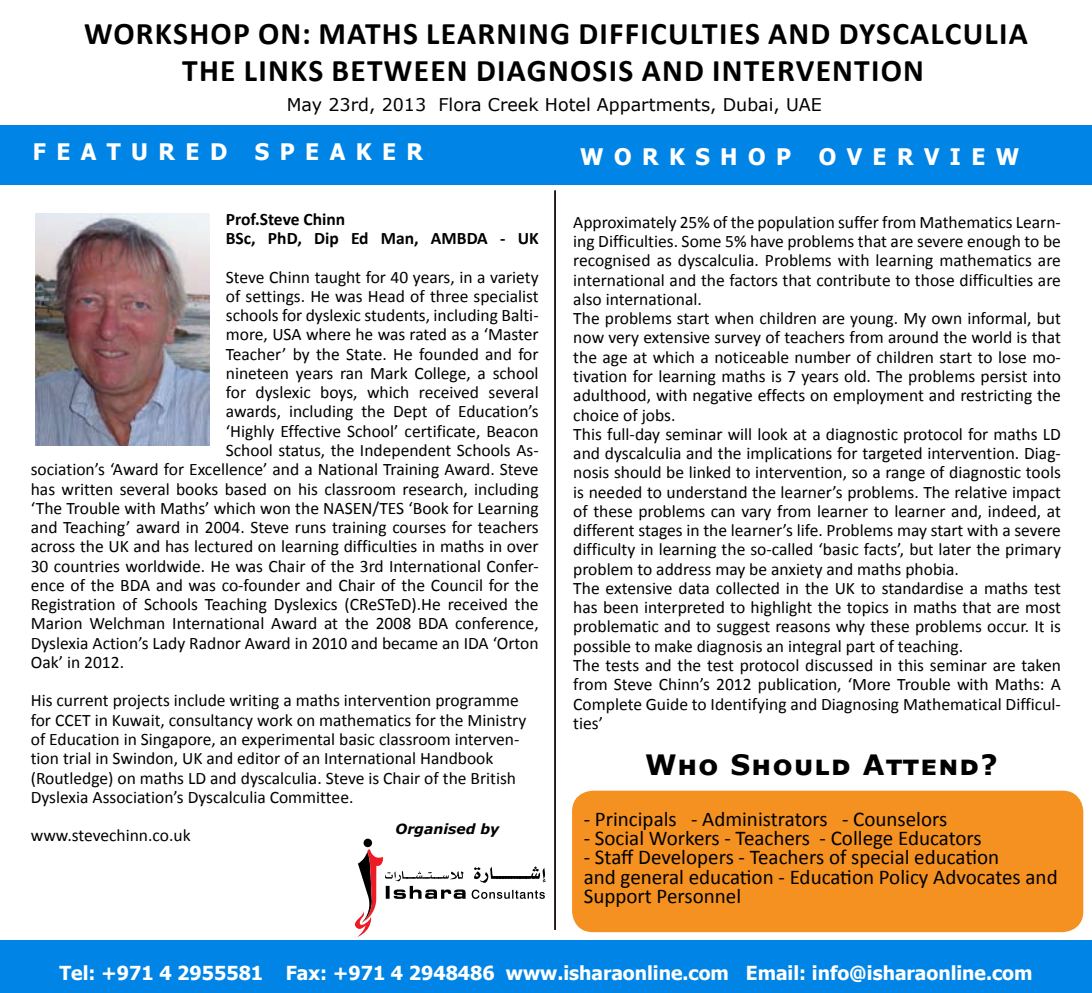
<style>
.page{position:relative;width:1092px;height:993px;background:#fff}
.page>*{position:absolute;margin:0;border:0;box-sizing:border-box;transform-origin:0 0}
.t1{font:700 31.5px/37.8px "Calibri";letter-spacing:.04em;color:#000;text-align:center}
.t2{font:700 28px "Verdana";letter-spacing:.04em;color:#000}
.t3{font:700 22.75px "Tahoma";letter-spacing:.46em;color:#fff}
.t4{font:21px/19.2px "Calibri";color:#000}
.t5{font:700 19.25px "Tahoma";color:#fff}
.t6{font:17.5px/19.2px "Calibri";color:#000}
.t7{font:17.5px "Verdana";color:#000}
.t8{font:700 17.5px "Calibri";color:#000}
.t9{font:italic 700 14px "Verdana";color:#000}
</style>
<div class="page">
<div style="left:363px;top:838px;width:9px;height:8px;background:#000;border-radius:50%"></div>
<svg style="left:471px;top:889px;width:74px;height:9px"></svg>
<svg style="left:473px;top:866px;width:73px;height:16px"></svg>
<svg style="left:355px;top:849px;width:110px;height:87px"></svg>
<div style="left:0;top:940px;width:1091px;height:52px;background:#0084e6"></div>
<div style="left:886px;top:125px;width:205px;height:60px;background:#0084e6"></div>
<div style="left:0;top:125px;width:1084px;height:60px;background:#0084e6"></div>
<img style="left:36px;top:213px;width:173px;height:232px">
<div style="left:572px;top:790px;width:511px;height:141px;background:#f59121;border-radius:21px"></div>
<hr style="left:554px;top:190px;width:2px;height:739px;background:#0d0102">
<h1 class="t1" style="left:84px;top:14px;width:945px">WORKSHOP ON: MATHS LEARNING DIFFICULTIES AND DYSCALCULIA<br>THE LINKS BETWEEN DIAGNOSIS AND INTERVENTION</h1>
<h3 class="t3" style="left:33px;top:136px;width:196px">FEATURED</h3>
<p class="t7" style="left:287px;top:93px;width:141px">May 23rd, 2013</p>
<h3 class="t3" style="left:255px;top:136px;width:170px">SPEAKER</h3>
<p class="t7" style="left:438px;top:93px;width:385px">Flora Creek Hotel Appartments, Dubai, UAE</p>
<h3 class="t3" style="left:580px;top:141px;width:53px">W o</h3>
<h3 class="t3" style="left:642px;top:141px;width:23px">rks</h3>
<h3 class="t3" style="left:720px;top:141px;width:47px">h o</h3>
<h3 class="t3" style="left:776px;top:141px;width:14px">p</h3>
<h3 class="t3" style="left:818px;top:141px;width:45px">o v</h3>
<h3 class="t3" style="left:872px;top:141px;width:21px">er</h3>
<h3 class="t3" style="left:924px;top:141px;width:38px">v i</h3>
<h3 class="t3" style="left:971px;top:141px;width:24px">ew</h3>
<p class="t8" style="left:226px;top:208px;width:121px">PROF.STEVE CHINN</p>
<p class="t8" style="left:268px;top:227px;width:35px">PHD,</p>
<p class="t8" style="left:351px;top:227px;width:19px">ED</p>
<p class="t8" style="left:314px;top:227px;width:26px">DIP</p>
<p class="t8" style="left:226px;top:227px;width:31px">BSC,</p>
<p class="t6" style="left:226px;top:267px;width:314px">Steve Chinn taught for 40 years in, a variety of settings. He was Head of three specialist</p>
<p class="t6" style="left:226px;top:325px;width:314px">more, USA where he was rated as a ‘Master</p>
<p class="t8" style="left:431px;top:227px;width:58px">AMBDA</p>
<p class="t8" style="left:517px;top:227px;width:11px">UK</p>
<p class="t8" style="left:381px;top:227px;width:39px">MAN,</p>
<p class="t8" style="left:500px;top:227px;width:7px">-</p>
<p class="t6" style="left:226px;top:305px;width:314px">schools for dyslexic students, including Balti-</p>
<p class="t6" style="left:226px;top:344px;width:314px;text-align:right">Teacher’ by the State. He founded and for nineteen years ran Mark College a, school several</p>
<p class="t6" style="left:226px;top:382px;width:22px">for</p>
<p class="t6" style="left:255px;top:382px;width:57px">dyslexic</p>
<p class="t6" style="left:320px;top:382px;width:39px">boys,</p>
<p class="t6" style="left:367px;top:382px;width:44px">which</p>
<p class="t6" style="left:419px;top:382px;width:62px">received</p>
<p class="t6" style="left:435px;top:402px;width:16px">of</p>
<p class="t6" style="left:458px;top:402px;width:82px">Education s’</p>
<p class="t6" style="left:289px;top:402px;width:66px">including</p>
<p class="t6" style="left:361px;top:402px;width:25px">the</p>
<p class="t6" style="left:226px;top:402px;width:314px">awards,<br>‘Highly Effective School’ certificate, Beacon</p>
<p class="t6" style="left:31px;top:459px;width:509px">sociation s’ ‘Award for Excellence’ and a National Training Award. Steve</p>
<p class="t6" style="left:393px;top:402px;width:36px">Dept</p>
<p class="t6" style="left:226px;top:440px;width:314px">School status, the Independent Schools As-</p>
<p class="t6" style="left:31px;top:479px;width:509px;text-align:justify">has written several books based on his classroom research, including ‘The Trouble with Maths’ which won the NASEN/TES ‘Book for Learning and Teaching’ award in 2004. Steve runs training courses for teachers across the UK and has lectured on learning difficulties in maths in over</p>
<p class="t6" style="left:31px;top:575px;width:509px">ence of the BDA and was co-founder and Chair of the Council for the</p>
<p class="t6" style="left:31px;top:556px;width:509px">30 countries worldwide. He was Chair of the 3rd International Confer-</p>
<p class="t6" style="left:31px;top:594px;width:509px;text-align:justify">Registration of Schools Teaching Dyslexics (CReSTeD .) He received the Marion Welchman International Award at the 2008 BDA conference, Dyslexia Action s’ Lady Radnor Award in 2010 and became an IDA ‘Orton Oak’ in 2012.</p>
<p class="t6" style="left:31px;top:690px;width:497px">His current projects include writing a maths intervention programme for CCET in Kuwait, consultancy work on mathematics for the Ministry</p>
<p class="t6" style="left:31px;top:748px;width:464px">tion trial in Swindon, UK and editor of an International Handbook</p>
<p class="t6" style="left:31px;top:729px;width:490px">of Education in Singapore, an experimental basic classroom interven-</p>
<p class="t6" style="left:31px;top:767px;width:487px">(Routledge) on maths LD and dyscalculia. Steve is Chair of the British<br>Dyslexia Association s’ Dyscalculia Committee.</p>
<p class="t6" style="left:573px;top:212px;width:489px">Approximately 25% of the population suffer from Mathematics Learn-</p>
<p class="t6" style="left:573px;top:251px;width:489px">recognised as dyscalculia. Problems with learning mathematics are international and the factors that contribute to those difficulties are also international.<br>The problems start when children are young. My own informal, but now very extensive survey of teachers from around the world is that</p>
<p class="t6" style="left:573px;top:366px;width:489px">tivation for learning maths is 7 years old. The problems persist into</p>
<p class="t6" style="left:573px;top:232px;width:489px">ing Difficulties. Some 5% have problems that are severe enough to be</p>
<p class="t6" style="left:573px;top:347px;width:489px">the age at which a noticeable number of children start to lose mo-</p>
<p class="t6" style="left:573px;top:386px;width:489px">adulthood, with negative effects on employment and restricting the choice of jobs.<br>This full-day seminar will look at a diagnostic protocol for maths LD</p>
<p class="t6" style="left:573px;top:463px;width:489px">nosis should be linked to intervention, so a range of diagnostic tools</p>
<p class="t6" style="left:573px;top:443px;width:489px">and dyscalculia and the implications for targeted intervention. Diag-</p>
<p class="t6" style="left:573px;top:482px;width:489px">is needed to understand the learner s’ problems. The relative impact of these problems can vary from learner to learner and, indeed, at different stages in the learner s’ life. Problems may start with a severe difficulty in learning the so-called ‘basic facts,’ but later the primary problem to address may be anxiety and maths phobia.<br>The extensive data collected in the UK to standardise a maths test has been interpreted to highlight the topics in maths that are most problematic and to suggest reasons why these problems occur isIt. possible to make diagnosis an integral part of teaching.<br>The tests and the test protocol discussed in this seminar are taken from Steve Chinn s’ 2012 publication, ‘More Trouble with Maths A:</p>
<p class="t6" style="left:573px;top:713px;width:31px">ties‘</p>
<p class="t6" style="left:573px;top:694px;width:489px">Complete Guide to Identifying and Diagnosing Mathematical Difficul-</p>
<h2 class="t2" style="left:645px;top:744px;width:354px">Who Should Attend?</h2>
<p class="t4" style="left:583px;top:808px;width:94px">- Principals</p>
<p class="t4" style="left:842px;top:808px;width:107px">- Counselors</p>
<p class="t4" style="left:691px;top:808px;width:138px">- Administrators</p>
<p class="t9" style="left:395px;top:818px;width:105px">Organised by</p>
<p class="t6" style="left:31px;top:825px;width:161px">www.stevechinn.co.uk</p>
<p class="t4" style="left:819px;top:828px;width:164px">- College Educators</p>
<p class="t4" style="left:583px;top:828px;width:228px">- Social Workers - Teachers</p>
<p class="t4" style="left:583px;top:847px;width:475px">- Staff Developers - Teachers of special education<br>and general education - Education Policy Advocates and<br>Support Personnel</p>
<p class="t5" style="left:59px;top:958px;width:205px">Tel: +971 4 2955581</p>
<p class="t5" style="left:286px;top:958px;width:210px">Fax: +971 4 2948486</p>
<p class="t5" style="left:506px;top:958px;width:224px">www.isharaonline.com</p>
<p class="t5" style="left:745px;top:958px;width:288px">Email: info@isharaonline.com</p>
</div>
